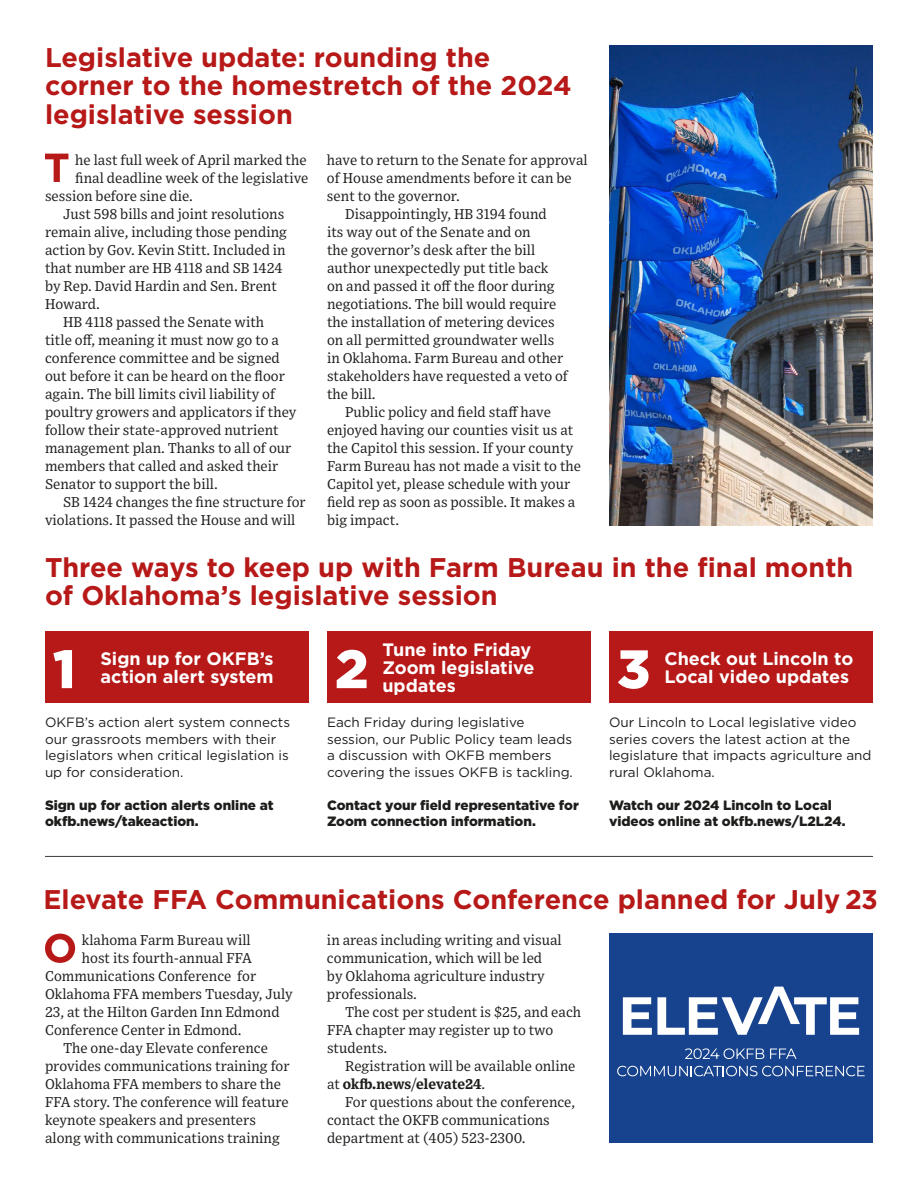
<style>
.page{position:relative;width:918px;height:1188px;background:#fff}
.page>*{position:absolute;margin:0;border:0;box-sizing:border-box;transform-origin:0 0}
.Numbered_List_-_Gotham{font:900 54px "Gotham";color:#fff}
.Headline_-_Gotham{font:700 27px/28.5px "Gotham";color:#b61918}
.Numbered_List_-_Gotham-2{font:700 18px/18px "Gotham";color:#fff}
.Body_Text_-_Exchange{font:14.25px/18px "Exchange";color:#1d1d1b}
.Sidebar_Paragraph_-_Gotham{font:13.5px/16.5px "Gotham";color:#1d1d1b}
.Sidebar_Paragraph_-_Gotham-2{font:900 13.5px/16.5px "Gotham";color:#1d1d1b}
.s1{font-weight:700}
</style>
<div class="page">
<svg style="left:45px;top:154px;width:23px;height:28px"></svg>
<hr style="left:45px;top:856px;width:828px;height:1px;background:#3c3c3b">
<img style="left:609px;top:45px;width:264px;height:480px">
<div style="left:45px;top:631px;width:264px;height:71px;background:#b61918"></div>
<div style="left:327px;top:631px;width:264px;height:71px;background:#b61918"></div>
<div style="left:609px;top:631px;width:264px;height:71px;background:#b61918"></div>
<svg style="left:45px;top:934px;width:30px;height:29px"></svg>
<div style="left:609px;top:934px;width:264px;height:209px;background:#17428d"></div>
<svg style="left:623px;top:987px;width:236px;height:48px"></svg>
<svg style="left:685px;top:1048px;width:79px;height:11px"></svg>
<svg style="left:770px;top:1049px;width:27px;height:10px"></svg>
<svg style="left:617px;top:1066px;width:248px;height:10px"></svg>
<p class="Headline_-_Gotham" style="left:45px;top:43px;width:528px">Legislative update: rounding the corner to the homestretch of the 2024 legislative session</p>
<p class="Body_Text_-_Exchange" style="left:75px;top:150px;width:233px">he last full week of April marked the</p>
<p class="Body_Text_-_Exchange" style="left:75px;top:168px;width:235px">final deadline week of the legislative</p>
<p class="Body_Text_-_Exchange" style="left:45px;top:186px;width:150px">session before sine die.</p>
<p class="Body_Text_-_Exchange" style="left:45px;top:204px;width:244px;text-indent:18px">Just 598 bills and joint resolutions remain alive, including those pending action by Gov. Kevin Stitt. Included in that number are HB 4118 and SB 1424 by Rep. David Hardin and Sen. Brent<br>Howard.</p>
<p class="Body_Text_-_Exchange" style="left:45px;top:312px;width:253px;text-indent:18px">HB 4118 passed the Senate with<br>title off, meaning it must now go to a conference committee and be signed out before it can be heard on the floor again. The bill limits civil liability of poultry growers and applicators if they follow their state-approved nutrient management plan. Thanks to all of our members that called and asked their Senator to support the bill.</p>
<p class="Body_Text_-_Exchange" style="left:45px;top:492px;width:262px;text-indent:18px">SB 1424 changes the fine structure for violations. It passed the House and will</p>
<p class="Body_Text_-_Exchange" style="left:327px;top:150px;width:262px">have to return to the Senate for approval of House amendments before it can be sent to the governor.</p>
<p class="Body_Text_-_Exchange" style="left:327px;top:204px;width:243px;text-indent:18px">Disappointingly, HB 3194 found<br>its way out of the Senate and on<br>the governor’s desk after the bill author unexpectedly put title back on and passed it off the floor during negotiations. The bill would require the installation of metering devices on all permitted groundwater wells in Oklahoma. Farm Bureau and other stakeholders have requested a veto of the bill.</p>
<p class="Body_Text_-_Exchange" style="left:327px;top:402px;width:256px;text-indent:18px">Public policy and field staff have enjoyed having our counties visit us at the Capitol this session. If your county Farm Bureau has not made a visit to the Capitol yet, please schedule with your field rep as soon as possible. It makes a big impact.</p>
<p class="Headline_-_Gotham" style="left:45px;top:553px;width:810px">Three ways to keep up with Farm Bureau in the final month of Oklahoma’s legislative session</p>
<p class="Numbered_List_-_Gotham-2" style="left:100px;top:649px;width:175px">Sign up for OKFB’s action alert system</p>
<p class="Numbered_List_-_Gotham-2" style="left:382px;top:640px;width:153px">Tune into Friday<br>Zoom legislative updates</p>
<p class="Numbered_List_-_Gotham-2" style="left:664px;top:649px;width:190px">Check out Lincoln to</p>
<p class="Numbered_List_-_Gotham" style="left:53px;top:632px;width:24px">1</p>
<p class="Numbered_List_-_Gotham" style="left:335px;top:632px;width:35px">2</p>
<p class="Numbered_List_-_Gotham" style="left:617px;top:632px;width:35px">3</p>
<p class="Numbered_List_-_Gotham-2" style="left:664px;top:667px;width:186px">Local video updates</p>
<p class="Sidebar_Paragraph_-_Gotham" style="left:45px;top:714px;width:247px">OKFB’s action alert system connects our grassroots members with their legislators when critical legislation is up for consideration.</p>
<p class="Sidebar_Paragraph_-_Gotham-2" style="left:45px;top:796px;width:230px">Sign up for action alerts online at okfb.news/takeaction.</p>
<p class="Sidebar_Paragraph_-_Gotham" style="left:327px;top:714px;width:247px">Each Friday during legislative session, our Public Policy team leads a discussion with OKFB members covering the issues OKFB is tackling.</p>
<p class="Sidebar_Paragraph_-_Gotham-2" style="left:327px;top:796px;width:253px">Contact your field representative for<br>Zoom connection information.</p>
<p class="Sidebar_Paragraph_-_Gotham" style="left:609px;top:714px;width:264px">Our Lincoln to Local legislative video series covers the latest action at the legislature that impacts agriculture and rural Oklahoma.</p>
<p class="Sidebar_Paragraph_-_Gotham-2" style="left:609px;top:796px;width:238px">Watch our 2024 Lincoln to Local videos online at okfb.news/L2L24.</p>
<p class="Headline_-_Gotham" style="left:43px;top:885px;width:836px">Elevate FFA Communications Conference planned for July 23</p>
<p class="Body_Text_-_Exchange" style="left:82px;top:930px;width:170px">klahoma Farm Bureau will</p>
<p class="Body_Text_-_Exchange" style="left:82px;top:948px;width:172px">host its fourth-annual FFA</p>
<p class="Body_Text_-_Exchange" style="left:45px;top:966px;width:213px">Communications Conference for</p>
<p class="Body_Text_-_Exchange" style="left:45px;top:984px;width:249px">Oklahoma FFA members Tuesday, July</p>
<p class="Body_Text_-_Exchange" style="left:45px;top:1002px;width:236px">23, at the Hilton Garden Inn Edmond</p>
<p class="Body_Text_-_Exchange" style="left:45px;top:1020px;width:198px">Conference Center in Edmond.</p>
<p class="Body_Text_-_Exchange" style="left:45px;top:1038px;width:246px;text-indent:18px">The one-day Elevate conference provides communications training for Oklahoma FFA members to share the FFA story. The conference will feature keynote speakers and presenters along with communications training</p>
<p class="Body_Text_-_Exchange" style="left:327px;top:930px;width:236px">in areas including writing and visual communication, which will be led<br>by Oklahoma agriculture industry professionals.</p>
<p class="Body_Text_-_Exchange" style="left:327px;top:1002px;width:256px;text-indent:18px">The cost per student is $25, and each<br>FFA chapter may register up to two students.</p>
<p class="Body_Text_-_Exchange" style="left:327px;top:1056px;width:250px;text-indent:18px">Registration will be available online at <span class="s1">okfb.news/elevate24</span>.</p>
<p class="Body_Text_-_Exchange" style="left:327px;top:1092px;width:250px;text-indent:18px">For questions about the conference, contact the OKFB communications department at (405) 523-2300.</p>
</div>
